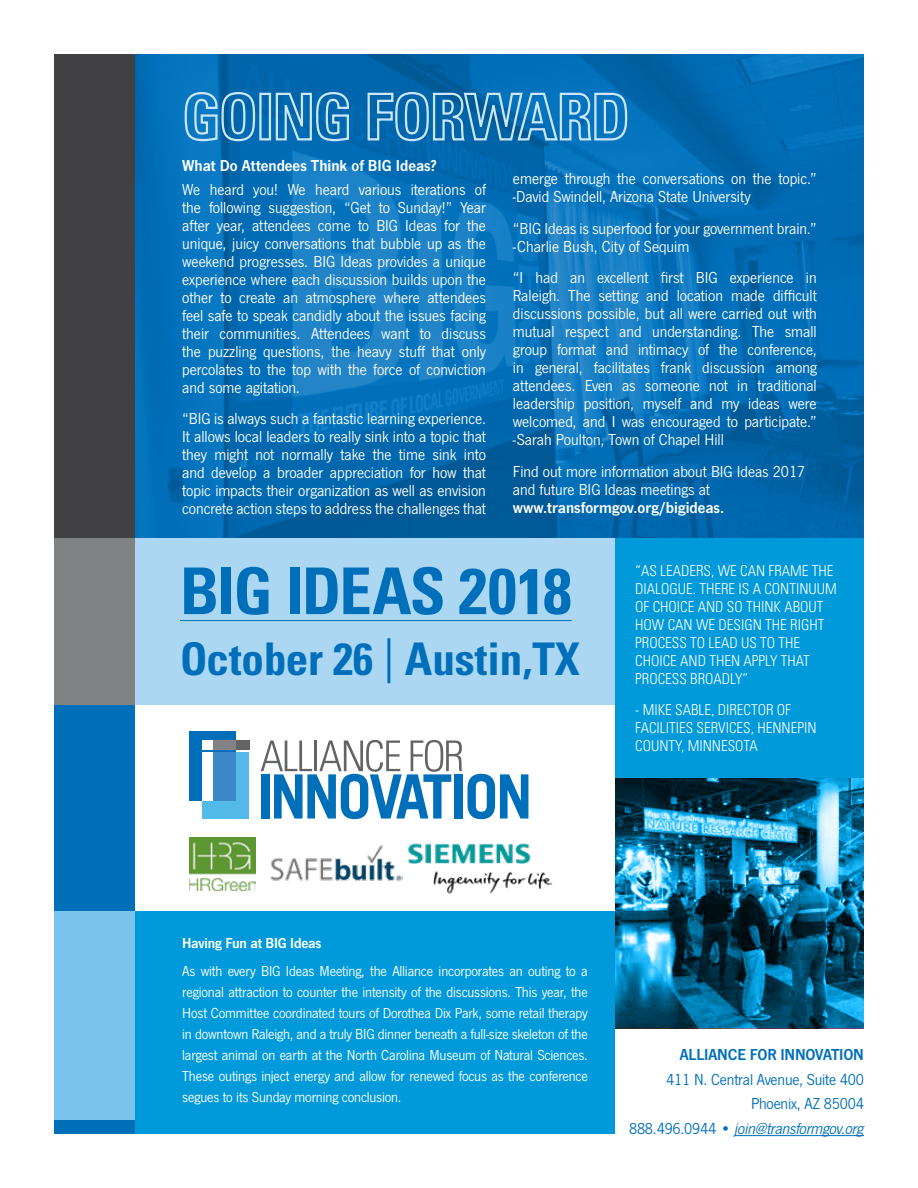
<style>
.page{position:relative;width:918px;height:1188px;background:#fff}
.page>*{position:absolute;margin:0;border:0;box-sizing:border-box;transform-origin:0 0}
.t1{font:700 condensed 64.5px "Univers LT Std";letter-spacing:-.03em;color:#006fba}
.t2{font:700 condensed 45px "Univers LT Std";color:#006fba}
.t3{font:16.5px/18px "News Got";color:#fff;text-align:justify}
.t4{font:16.5px/24.8px "News Got";letter-spacing:-.01em;color:#006fba;text-align:right}
.t5{font:16.5px "News Got Dem";color:#fff}
.t6{font:16.5px "News Got Dem";letter-spacing:-.01em;color:#006fba}
.t7{font:15px/21px "News Got";letter-spacing:-.01em;color:#fff;text-align:justify}
.t8{font:300 condensed 15px/18px "Univers LT Std";color:#fff}
.t9{font:15px "News Got Dem";letter-spacing:-.01em;color:#fff}
.s1{font-family:"Minion Pro";font-weight:400;font-stretch:normal}
.s2{font-style:italic}
</style>
<div class="page">
<div style="left:54px;top:911px;width:81px;height:209px;background:#7ac4ed"></div>
<svg style="left:135px;top:54px;width:729px;height:484px;background:#056eb5"></svg>
<hr style="left:735px;top:1135px;width:129px;height:1px;background:#006fba">
<div style="left:202px;top:752px;width:47px;height:67px;background:#52b9e9"></div>
<div style="left:189px;top:731px;width:47px;height:70px;background:#006fba"></div>
<div style="left:202px;top:752px;width:34px;height:49px;background:#3c87c7"></div>
<div style="left:202px;top:752px;width:11px;height:49px;background:#fff"></div>
<div style="left:202px;top:741px;width:34px;height:9px;background:#808285"></div>
<div style="left:236px;top:741px;width:13px;height:9px;background:#636466"></div>
<div style="left:202px;top:741px;width:11px;height:9px;background:#fff"></div>
<svg style="left:261px;top:740px;width:267px;height:79px"></svg>
<div style="left:135px;top:911px;width:480px;height:223px;background:#009ada"></div>
<div style="left:54px;top:54px;width:81px;height:608px;background:#414042"></div>
<div style="left:54px;top:1120px;width:81px;height:14px;background:#006fba"></div>
<div style="left:54px;top:704px;width:81px;height:207px;background:#006fba"></div>
<div style="left:135px;top:538px;width:480px;height:166px;background:#acd7f3"></div>
<hr style="left:180px;top:620px;width:392px;height:1px;background:#006fba">
<img style="left:189px;top:837px;width:67px;height:53px">
<img style="left:270px;top:845px;width:125px;height:36px">
<img style="left:396px;top:843px;width:156px;height:51px">
<svg style="left:184px;top:91px;width:72px;height:51px;background:#3a8ec7"></svg>
<div style="left:259px;top:93px;width:12px;height:47px;border:2px solid #cce5f7"></div>
<svg style="left:275px;top:91px;width:75px;height:51px;background:#3b8cc3"></svg>
<svg style="left:366px;top:91px;width:263px;height:51px;background:#378ac3"></svg>
<div style="left:54px;top:538px;width:81px;height:166px;background:#808384"></div>
<div style="left:615px;top:538px;width:249px;height:240px;background:#009ada"></div>
<svg style="left:615px;top:778px;width:249px;height:250px;background:#18698b"></svg>
<p class="t5" style="left:182px;top:156px;width:256px">What Do Attendees Think of BIG Ideas?</p>
<p class="t3" style="left:182px;top:181px;width:305px">We heard you! We heard various iterations of the following suggestion, “Get to Sunday!” Year after year, attendees come to BIG Ideas for the unique, juicy conversations that bubble up as the weekend progresses. BIG Ideas provides a unique experience where each discussion builds upon the other to create an atmosphere where attendees feel safe to speak candidly about the issues facing their communities. Attendees want to discuss the puzzling questions, the heavy stuff that only percolates to the top with the force of conviction and some agitation.</p>
<p class="t3" style="left:182px;top:410px;width:305px">“BIG is always such a fantastic learning experience.<br>It allows local leaders to really sink into a topic that they might not normally take the time sink into and develop a broader appreciation for how that topic impacts their organization as well as envision concrete action steps to address the challenges that</p>
<p class="t3" style="left:513px;top:170px;width:305px">emerge through the conversations on the topic.” -David Swindell, Arizona State University</p>
<p class="t3" style="left:513px;top:220px;width:305px">“BIG Ideas is superfood for your government brain.” -Charlie Bush, City of Sequim</p>
<p class="t3" style="left:513px;top:269px;width:305px">“I had an excellent first BIG experience in Raleigh. The setting and location made difficult discussions possible, but all were carried out with mutual respect and understanding. The small group format and intimacy of the conference, in general, facilitates frank discussion among attendees. Even as someone not in traditional leadership position, myself and my ideas were welcomed, and I was encouraged to participate.” -Sarah Poulton, Town of Chapel Hill</p>
<p class="t3" style="left:513px;top:463px;width:294px">Find out more information about BIG Ideas 2017 and future BIG Ideas meetings at</p>
<p class="t5" style="left:513px;top:498px;width:213px">www.transformgov.org/bigideas.</p>
<h1 class="t1" style="left:180px;top:552px;width:393px">BIG IDEAS 2018</h1>
<h2 class="t2" style="left:180px;top:631px;width:401px">October 26 <span class="s1">|</span> Austin,TX</h2>
<p class="t8" style="left:635px;top:561px;width:203px">“AS LEADERS, WE CAN FRAME THE<br>DIALOGUE. THERE IS A CONTINUUM<br>OF CHOICE AND SO THINK ABOUT<br>HOW CAN WE DESIGN THE RIGHT<br>PROCESS TO LEAD US TO THE<br>CHOICE AND THEN APPLY THAT<br>PROCESS BROADLY”</p>
<p class="t8" style="left:635px;top:701px;width:183px">- MIKE SABLE, DIRECTOR OF<br>FACILITIES SERVICES, HENNEPIN<br>COUNTY, MINNESOTA</p>
<p class="t9" style="left:182px;top:935px;width:141px">Having Fun at BIG Ideas</p>
<p class="t7" style="left:182px;top:961px;width:407px">As with every BIG Ideas Meeting, the Alliance incorporates an outing to a regional attraction to counter the intensity of the discussions. This year, the Host Committee coordinated tours of Dorothea Dix Park, some retail therapy in downtown Raleigh, and a truly BIG dinner beneath a full-size skeleton of the largest animal on earth at the North Carolina Museum of Natural Sciences.<br>These outings inject energy and allow for renewed focus as the conference segues to its Sunday morning conclusion.</p>
<p class="t6" style="left:680px;top:1045px;width:186px">ALLIANCE FOR INNOVATION</p>
<p class="t4" style="left:629px;top:1067px;width:236px">411 N. Central Avenue, Suite 400<br>Phoenix, AZ 85004<br>888.496.0944 • <span class="s2">join@transformgov.org</span></p>
</div>
